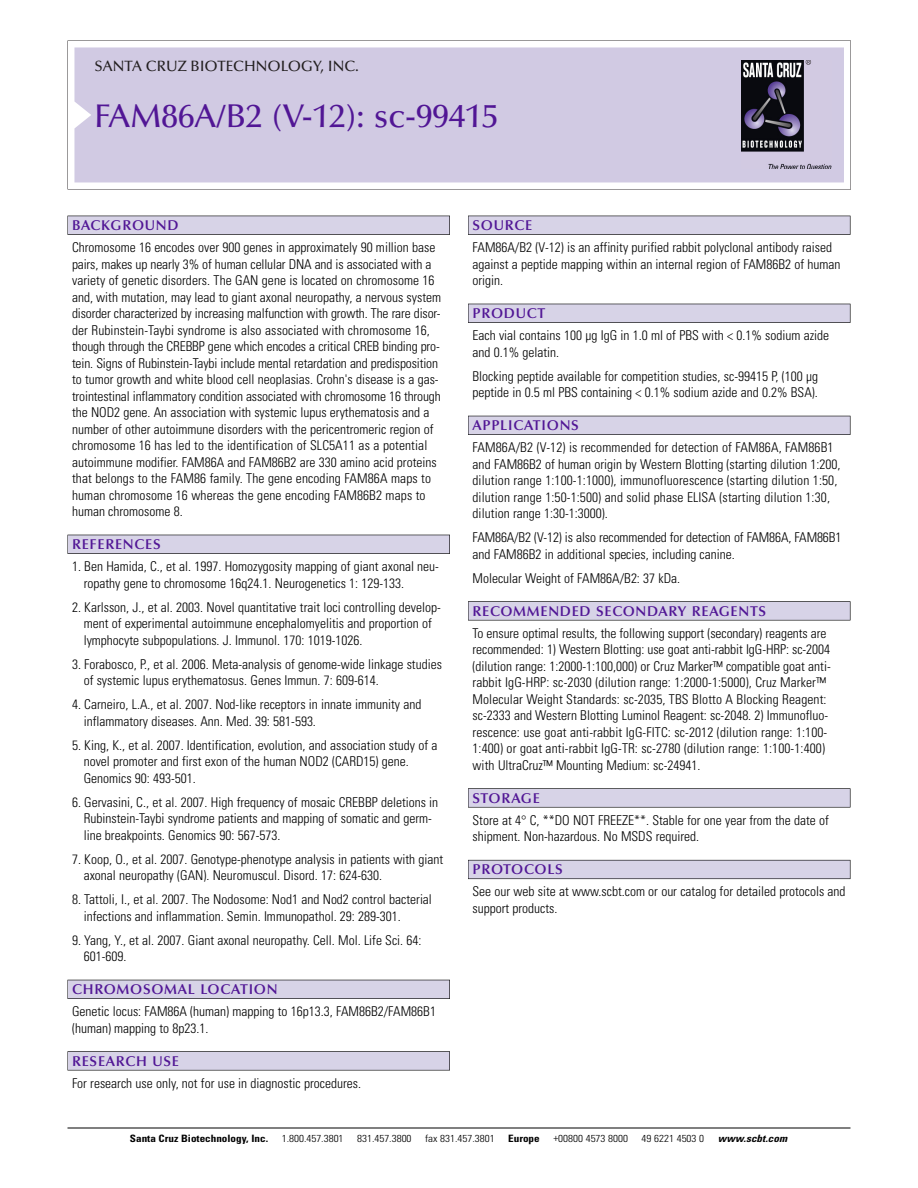
<style>
.page{position:relative;width:918px;height:1188px;background:#fff}
.page>*{position:absolute;margin:0;border:0;box-sizing:border-box;transform-origin:0 0}
.t1{font:500 33px "Optima";color:#511695}
.t2{font:500 15px "Optima";color:#231f20}
.t3{font:600 14.25px "Optima";letter-spacing:.05em;color:#511695}
.t4{font:300 condensed 13.5px/16.5px "Univers";color:#000}
.t5{font:300 condensed 10.2px "Univers";color:#000;scale:1.1 1}
.t6{font:700 condensed 10.2px "Univers";color:#000;scale:1.1 1}
.t7{font:italic 700 condensed 10.2px "Univers";letter-spacing:.005em;color:#000;scale:1.1 1}
</style>
<div class="page">
<svg style="left:68px;top:40px;width:783px;height:149px"></svg>
<div style="left:74px;top:47px;width:770px;height:135px;background:#d1cae3"></div>
<img style="left:741px;top:60px;width:90px;height:108px">
<div style="left:68px;top:216px;width:382px;height:19px;background:#525155"></div>
<div style="left:68px;top:216px;width:381px;height:18px;background:#d7d3e7"></div>
<div style="left:68px;top:535px;width:382px;height:19px;background:#515055"></div>
<div style="left:68px;top:535px;width:381px;height:18px;background:#d7d3e7"></div>
<div style="left:68px;top:980px;width:382px;height:19px;background:#525158"></div>
<div style="left:68px;top:980px;width:381px;height:18px;background:#d7d3e7"></div>
<div style="left:68px;top:1051px;width:382px;height:19px;background:#575759"></div>
<div style="left:68px;top:1052px;width:381px;height:18px;background:#d7d3e7"></div>
<div style="left:468px;top:216px;width:382px;height:19px;background:#525155"></div>
<div style="left:468px;top:216px;width:382px;height:18px;background:#d7d3e7"></div>
<div style="left:468px;top:304px;width:382px;height:19px;background:#515055"></div>
<div style="left:468px;top:304px;width:382px;height:18px;background:#d7d3e7"></div>
<div style="left:468px;top:416px;width:382px;height:19px;background:#525158"></div>
<div style="left:468px;top:416px;width:382px;height:18px;background:#d7d3e7"></div>
<div style="left:468px;top:601px;width:382px;height:19px;background:#575759"></div>
<div style="left:468px;top:602px;width:382px;height:18px;background:#d7d3e7"></div>
<svg style="left:468px;top:788px;width:382px;height:20px"></svg>
<div style="left:468px;top:789px;width:382px;height:18px;background:#d7d3e7"></div>
<div style="left:468px;top:860px;width:382px;height:19px;background:#66646e"></div>
<div style="left:468px;top:860px;width:382px;height:18px;background:#d7d3e7"></div>
<hr style="left:68px;top:1128px;width:782px;height:1px;background:#000">
<p class="t2" style="left:94px;top:61px;width:266px">SANTA CRUZ BIOTECHNOLOGY, INC.</p>
<h1 class="t1" style="left:94px;top:103px;width:406px">FAM86A/B2 (V-12): sc-99415</h1>
<p class="t3" style="left:72px;top:219px;width:108px">BACKGROUND</p>
<p class="t4" style="left:72px;top:240px;width:371px">Chromosome 16 encodes over 900 genes in approximately 90 million base pairs, makes up nearly 3% of human cellular DNA and is associated with a variety of genetic disorders. The GAN gene is located on chromosome 16 and, with mutation, may lead to giant axonal neuropathy, a nervous system disorder characterized by increasing malfunction with growth. The rare disor&shy;der Rubinstein-Taybi syndrome is also associated with chromosome 16, though through the CREBBP gene which encodes a critical CREB binding pro&shy;tein. Signs of Rubinstein-Taybi include mental retardation and predisposition to tumor growth and white blood cell neoplasias. Crohn's disease is a gas&shy;trointestinal inflammatory condition associated with chromosome 16 through the NOD2 gene. An association with systemic lupus erythematosis and a number of other autoimmune disorders with the pericentromeric region of chromosome 16 has led to the identification of SLC5A11 as a potential autoimmune modifier. FAM86A and FAM86B2 are 330 amino acid proteins that belongs to the FAM86 family. The gene encoding FAM86A maps to human chromosome 16 whereas the gene encoding FAM86B2 maps to human chromosome 8.</p>
<p class="t3" style="left:72px;top:539px;width:90px">REFERENCES</p>
<p class="t4" style="left:84px;top:559px;width:357px;text-indent:-12px">1. Ben Hamida, C., et al. 1997. Homozygosity mapping of giant axonal neu&shy;ropathy gene to chromosome 16q24.1. Neurogenetics 1: 129-133.</p>
<p class="t4" style="left:84px;top:600px;width:359px;text-indent:-12px">2. Karlsson, J., et al. 2003. Novel quantitative trait loci controlling develop&shy;ment of experimental autoimmune encephalomyelitis and proportion of lymphocyte subpopulations. J. Immunol. 170: 1019-1026.</p>
<p class="t4" style="left:84px;top:657px;width:360px;text-indent:-12px">3. Forabosco, P., et al. 2006. Meta-analysis of genome-wide linkage studies of systemic lupus erythematosus. Genes Immun. 7: 609-614.</p>
<p class="t4" style="left:84px;top:697px;width:339px;text-indent:-12px">4. Carneiro, L.A., et al. 2007. Nod-like receptors in innate immunity and inflammatory diseases. Ann. Med. 39: 581-593.</p>
<p class="t4" style="left:84px;top:738px;width:355px;text-indent:-12px">5. King, K., et al. 2007. Identification, evolution, and association study of a novel promoter and first exon of the human NOD2 (CARD15) gene.<br>Genomics 90: 493-501.</p>
<p class="t4" style="left:84px;top:795px;width:356px;text-indent:-12px">6. Gervasini, C., et al. 2007. High frequency of mosaic CREBBP deletions in<br>Rubinstein-Taybi syndrome patients and mapping of somatic and germ&shy;line breakpoints. Genomics 90: 567-573.</p>
<p class="t4" style="left:84px;top:852px;width:361px;text-indent:-12px">7. Koop, O., et al. 2007. Genotype-phenotype analysis in patients with giant axonal neuropathy (GAN). Neuromuscul. Disord. 17: 624-630.</p>
<p class="t4" style="left:84px;top:892px;width:350px;text-indent:-12px">8. Tattoli, I., et al. 2007. The Nodosome: Nod1 and Nod2 control bacterial infections and inflammation. Semin. Immunopathol. 29: 289-301.</p>
<p class="t4" style="left:84px;top:933px;width:339px;text-indent:-12px">9. Yang, Y., et al. 2007. Giant axonal neuropathy. Cell. Mol. Life Sci. 64:<br>601-609.</p>
<p class="t3" style="left:72px;top:984px;width:207px">CHROMOSOMAL LOCATION</p>
<p class="t4" style="left:72px;top:1004px;width:365px">Genetic locus: FAM86A (human) mapping to 16p13.3, FAM86B2/FAM86B1 (human) mapping to 8p23.1.</p>
<p class="t3" style="left:72px;top:1055px;width:109px">RESEARCH USE</p>
<p class="t4" style="left:72px;top:1076px;width:290px">For research use only, not for use in diagnostic procedures.</p>
<p class="t3" style="left:473px;top:219px;width:61px">SOURCE</p>
<p class="t4" style="left:473px;top:240px;width:369px">FAM86A/B2 (V-12) is an affinity purified rabbit polyclonal antibody raised against a peptide mapping within an internal region of FAM86B2 of human origin.</p>
<p class="t3" style="left:473px;top:308px;width:74px">PRODUCT</p>
<p class="t4" style="left:473px;top:328px;width:358px">Each vial contains 100 µg IgG in 1.0 ml of PBS with &lt; 0.1% sodium azide and 0.1% gelatin.</p>
<p class="t4" style="left:473px;top:369px;width:347px">Blocking peptide available for competition studies, sc-99415 P, (100 µg peptide in 0.5 ml PBS containing &lt; 0.1% sodium azide and 0.2% BSA).</p>
<p class="t3" style="left:473px;top:420px;width:108px">APPLICATIONS</p>
<p class="t4" style="left:473px;top:440px;width:369px">FAM86A/B2 (V-12) is recommended for detection of FAM86A, FAM86B1 and FAM86B2 of human origin by Western Blotting (starting dilution 1:200, dilution range 1:100-1:1000), immunofluorescence (starting dilution 1:50, dilution range 1:50-1:500) and solid phase ELISA (starting dilution 1:30, dilution range 1:30-1:3000).</p>
<p class="t4" style="left:473px;top:530px;width:370px">FAM86A/B2 (V-12) is also recommended for detection of FAM86A, FAM86B1 and FAM86B2 in additional species, including canine.</p>
<p class="t4" style="left:473px;top:571px;width:209px">Molecular Weight of FAM86A/B2: 37 kDa.</p>
<p class="t3" style="left:473px;top:605px;width:295px">RECOMMENDED SECONDARY REAGENTS</p>
<p class="t4" style="left:473px;top:626px;width:360px">To ensure optimal results, the following support (secondary) reagents are recommended: 1) Western Blotting: use goat anti-rabbit IgG-HRP: sc-2004 (dilution range: 1:2000-1:100,000) or Cruz Marker™ compatible goat anti&shy;rabbit IgG-HRP: sc-2030 (dilution range: 1:2000-1:5000), Cruz Marker™ Molecular Weight Standards: sc-2035, TBS Blotto A Blocking Reagent: sc-2333 and Western Blotting Luminol Reagent: sc-2048. 2) Immunofluo&shy;rescence: use goat anti-rabbit IgG-FITC: sc-2012 (dilution range: 1:100- 1:400) or goat anti-rabbit IgG-TR: sc-2780 (dilution range: 1:100-1:400) with UltraCruz™ Mounting Medium: sc-24941.</p>
<p class="t3" style="left:473px;top:792px;width:69px">STORAGE</p>
<p class="t4" style="left:473px;top:813px;width:358px">Store at 4° C, **DO NOT FREEZE**. Stable for one year from the date of shipment. Non-hazardous. No MSDS required.</p>
<p class="t3" style="left:473px;top:864px;width:92px">PROTOCOLS</p>
<p class="t4" style="left:473px;top:884px;width:375px">See our web site at www.scbt.com or our catalog for detailed protocols and support products.</p>
<p class="t6" style="left:130px;top:1135px;width:127px">Santa Cruz Biotechnology, Inc.</p>
<p class="t5" style="left:282px;top:1135px;width:58px">1.800.457.3801</p>
<p class="t5" style="left:357px;top:1135px;width:51px">831.457.3800</p>
<p class="t5" style="left:425px;top:1135px;width:65px">fax 831.457.3801</p>
<p class="t6" style="left:508px;top:1135px;width:30px">Europe</p>
<p class="t5" style="left:553px;top:1135px;width:69px">+00800 4573 8000</p>
<p class="t5" style="left:642px;top:1135px;width:58px">49 6221 4503 0</p>
<p class="t7" style="left:718px;top:1135px;width:64px">www.scbt.com</p>
</div>
